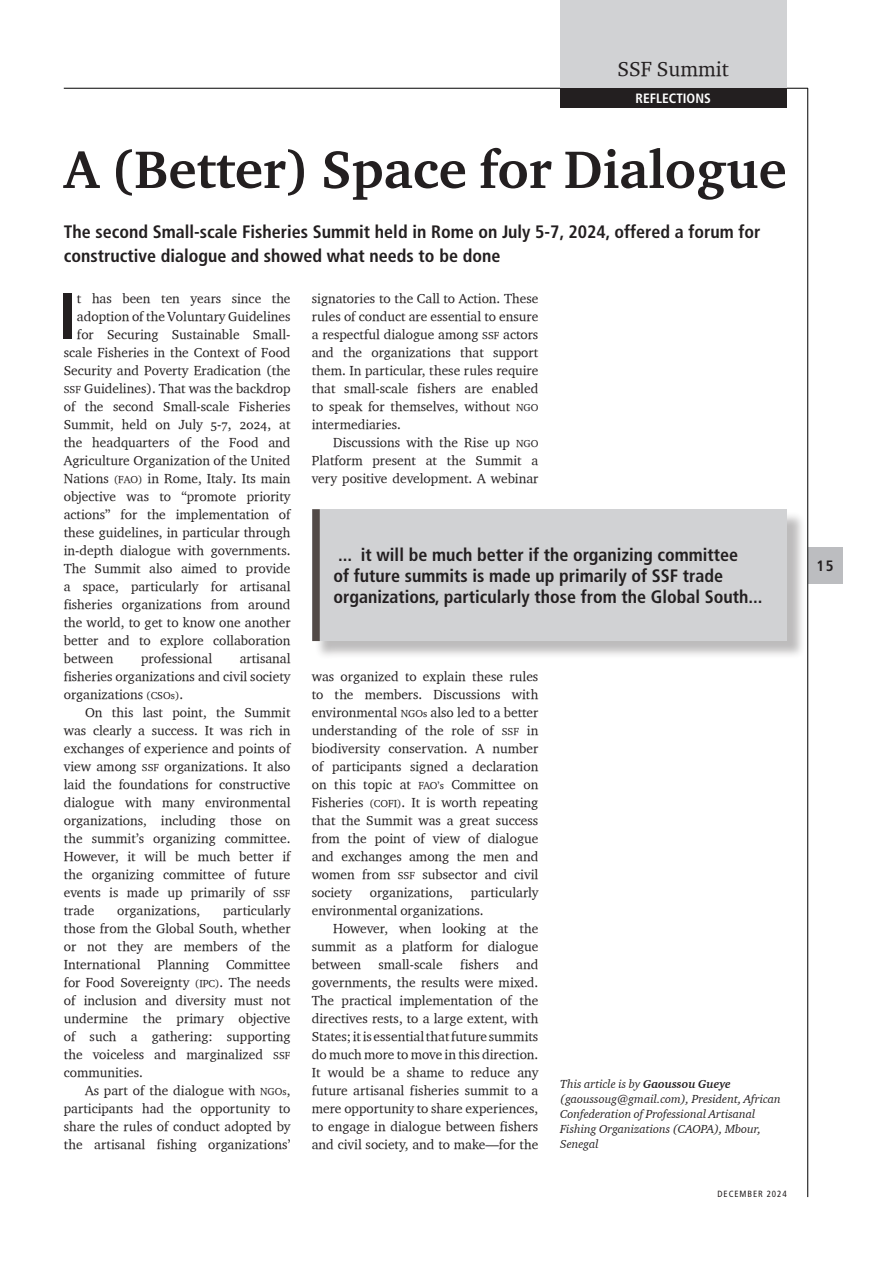
<style>
.page{position:relative;width:893px;height:1263px;background:#fff}
.page>*{position:absolute;margin:0;border:0;box-sizing:border-box;transform-origin:0 0}
.DROP_CAP{font:700 condensed 65.1px "Frutiger LT Std";color:#231f20}
.HEAD{font:54px "Charter Bd OSITCTT Bold";color:#231f20}
.t1{font:21px "Charter OSITCTT";color:#231f20}
.HIGHLIGHT{font:700 condensed 18px/21px "Frutiger LT Std";color:#231f20}
.HEAD-2{font:700 condensed 18px/24px "Frutiger LT Std";color:#231f20}
.t2{font:700 condensed 15px "Frutiger LT Std";color:#231f20}
.DROP_CAP-2{font:13.5px/18px "Charter OSITCTT";color:#231f20;text-align:justify}
.t3{font:700 condensed 13.5px "Frutiger LT Std";color:#fff}
.AUTHOR{font:12px/15px "Charter OSITCTT Italic";color:#231f20}
.t4{font:condensed 9px "Frutiger LT Std";letter-spacing:.1em;color:#231f20}
.s1{font-size:10.5px}
.s2{font-family:"Charter Bd OSITCTT Bold";font-style:italic}
</style>
<div class="page">
<div style="left:808px;top:547px;width:34px;height:36px;background:#bcbdc0"></div>
<hr style="left:807px;top:88px;width:1px;height:1109px;background:#000">
<hr style="left:64px;top:88px;width:744px;height:1px;background:#000">
<div style="left:560px;top:88px;width:227px;height:20px;background:#231f20"></div>
<div style="left:560px;top:0;width:227px;height:88px;background:#d1d2d4"></div>
<div style="left:314px;top:511px;width:492px;height:148px;background:#231f20;opacity:.3"></div>
<div style="left:312px;top:509px;width:475px;height:131px;background:#d1d2d4"></div>
<div style="left:312px;top:509px;width:8px;height:132px;background:#524a47"></div>
<p class="t1" style="left:618px;top:55px;width:113px">SSF Summit</p>
<p class="t3" style="left:636px;top:90px;width:77px">REFLECTIONS</p>
<p class="HEAD" style="left:64px;top:136px;width:724px">A (Better) Space for Dialogue</p>
<p class="HEAD-2" style="left:64px;top:219px;width:698px">The second Small-scale Fisheries Summit held in Rome on July 5-7, 2024, offered a forum for constructive dialogue and showed what needs to be done</p>
<p class="DROP_CAP" style="left:59px;top:278px;width:20px">I</p>
<p class="DROP_CAP-2" style="left:77px;top:289px;width:215px">t has been ten years since the</p>
<p class="DROP_CAP-2" style="left:77px;top:307px;width:215px">adoption of the Voluntary Guidelines</p>
<p class="DROP_CAP-2" style="left:77px;top:325px;width:215px">for Securing Sustainable Small-</p>
<p class="DROP_CAP-2" style="left:64px;top:343px;width:228px">scale Fisheries in the Context of Food</p>
<p class="DROP_CAP-2" style="left:64px;top:361px;width:228px">Security and Poverty Eradication (the</p>
<p class="DROP_CAP-2" style="left:64px;top:379px;width:228px"><span class="s1">SSF</span> Guidelines). That was the backdrop</p>
<p class="DROP_CAP-2" style="left:64px;top:397px;width:228px">of the second Small-scale Fisheries</p>
<p class="DROP_CAP-2" style="left:64px;top:415px;width:228px">Summit, held on July 5-7, 2024, at</p>
<p class="DROP_CAP-2" style="left:64px;top:433px;width:228px">the headquarters of the Food and</p>
<p class="DROP_CAP-2" style="left:64px;top:451px;width:228px">Agriculture Organization of the United</p>
<p class="DROP_CAP-2" style="left:64px;top:469px;width:228px">Nations <span class="s1">(FAO)</span> in Rome, Italy. Its main</p>
<p class="DROP_CAP-2" style="left:64px;top:487px;width:228px">objective was to “promote priority</p>
<p class="DROP_CAP-2" style="left:64px;top:505px;width:228px">actions” for the implementation of</p>
<p class="DROP_CAP-2" style="left:64px;top:523px;width:228px">these guidelines, in particular through</p>
<p class="DROP_CAP-2" style="left:64px;top:541px;width:228px">in-depth dialogue with governments.</p>
<p class="DROP_CAP-2" style="left:64px;top:559px;width:228px">The Summit also aimed to provide</p>
<p class="DROP_CAP-2" style="left:64px;top:577px;width:228px">a space, particularly for artisanal</p>
<p class="DROP_CAP-2" style="left:64px;top:595px;width:228px">fisheries organizations from around</p>
<p class="DROP_CAP-2" style="left:64px;top:613px;width:228px">the world, to get to know one another</p>
<p class="DROP_CAP-2" style="left:64px;top:631px;width:228px">better and to explore collaboration</p>
<p class="DROP_CAP-2" style="left:64px;top:649px;width:51px">between</p>
<p class="DROP_CAP-2" style="left:141px;top:649px;width:72px">professional</p>
<p class="DROP_CAP-2" style="left:64px;top:649px;width:228px;text-indent:176px">artisanal fisheries organizations and civil society organizations <span class="s1">(CSOs)</span>.</p>
<p class="DROP_CAP-2" style="left:64px;top:703px;width:228px;text-indent:21px">On this last point, the Summit was clearly a success. It was rich in exchanges of experience and points of view among <span class="s1">SSF</span> organizations. It also laid the foundations for constructive dialogue with many environmental organizations, including those on the summit’s organizing committee.<br>However, it will be much better if the organizing committee of future events is made up primarily of <span class="s1">SSF </span>trade</p>
<p class="DROP_CAP-2" style="left:64px;top:901px;width:228px;text-indent:159px">particularly those from the Global South, whether or not they are members of the International Planning Committee for Food Sovereignty <span class="s1">(IPC)</span>. The needs of inclusion and diversity must not undermine the primary objective of such a gathering: supporting the voiceless and marginalized <span class="s1">SSF </span>communities.</p>
<p class="DROP_CAP-2" style="left:64px;top:1081px;width:228px;text-indent:21px">As part of the dialogue with <span class="s1">NGOs</span>, participants had the opportunity to share the rules of conduct adopted by the artisanal fishing organizations’</p>
<p class="DROP_CAP-2" style="left:117px;top:901px;width:85px">organizations,</p>
<p class="DROP_CAP-2" style="left:312px;top:289px;width:228px">signatories to the Call to Action. These rules of conduct are essential to ensure a respectful dialogue among <span class="s1">SSF</span> actors and the organizations that support them. In particular, these rules require that small-scale fishers are enabled to speak for themselves, without <span class="s1">NGO </span>intermediaries.</p>
<p class="DROP_CAP-2" style="left:312px;top:433px;width:228px;text-indent:21px">Discussions with the Rise up <span class="s1">NGO </span>Platform present at the Summit a very positive development. A webinar</p>
<p class="HIGHLIGHT" style="left:333px;top:544px;width:430px">... it will be much better if the organizing committee<br>of future summits is made up primarily of SSF trade organizations, particularly those from the Global South...</p>
<p class="DROP_CAP-2" style="left:312px;top:667px;width:228px">was organized to explain these rules to the members. Discussions with environmental <span class="s1">NGOs</span> also led to a better understanding of the role of <span class="s1">SSF</span> in biodiversity conservation. A number of participants signed a declaration on this topic at <span class="s1">FAO’s</span> Committee on Fisheries <span class="s1">(COFI)</span>. It is worth repeating that the Summit was a great success from the point of view of dialogue and exchanges among the men and women from <span class="s1">SSF</span> subsector and civil society</p>
<p class="DROP_CAP-2" style="left:312px;top:883px;width:228px;text-indent:159px">particularly environmental organizations.</p>
<p class="DROP_CAP-2" style="left:312px;top:919px;width:228px;text-indent:21px">However, when looking at the summit as a platform for dialogue between</p>
<p class="DROP_CAP-2" style="left:370px;top:883px;width:85px">organizations,</p>
<p class="DROP_CAP-2" style="left:379px;top:955px;width:66px">small-scale</p>
<p class="DROP_CAP-2" style="left:460px;top:955px;width:40px">fishers</p>
<p class="DROP_CAP-2" style="left:312px;top:955px;width:228px;text-indent:204px">and governments, the results were mixed.<br>The practical implementation of the directives rests, to a large extent, with States; it is essential that future summits do much more to move in this direction.<br>It would be a shame to reduce any future artisanal fisheries summit to a mere opportunity to share experiences, to engage in dialogue between fishers and civil society, and to make—for the</p>
<p class="AUTHOR" style="left:560px;top:1076px;width:222px">This article is by <span class="s2">Gaoussou Gueye </span>(gaoussoug@gmail.com), President, African Confederation of Professional Artisanal Fishing Organizations (CAOPA), Mbour, Senegal</p>
<p class="t4" style="left:718px;top:1189px;width:71px">DECEMBER 2024</p>
<p class="t2" style="left:817px;top:557px;width:19px">15</p>
</div>
